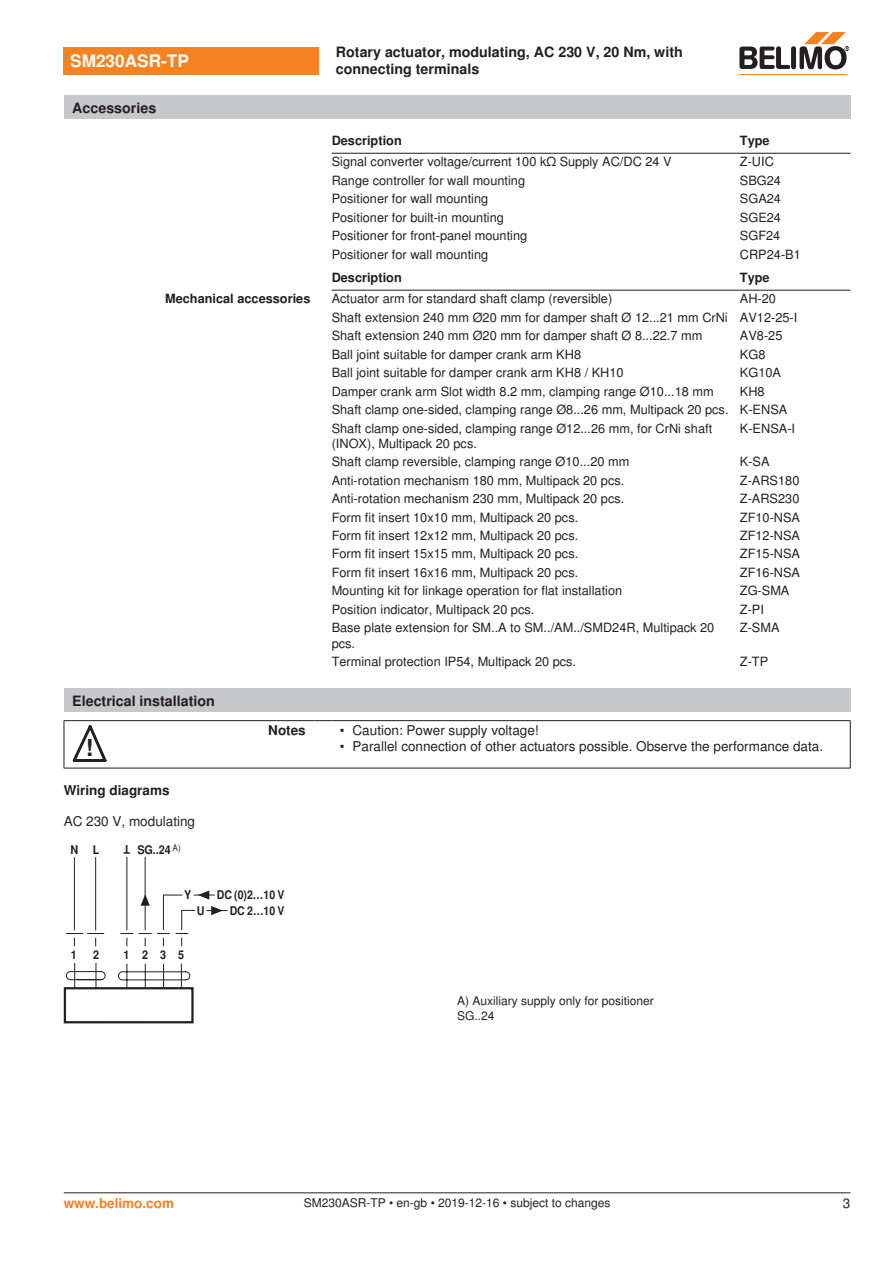
<style>
.page{position:relative;width:893px;height:1263px;background:#fff}
.page>*{position:absolute;margin:0;border:0;box-sizing:border-box;transform-origin:0 0}
.t1{font:700 23.55px "Nimbus Sans BEL";color:#231f20}
.t2{font:700 17.25px "Nimbus Sans BEL";color:#fff}
.t3{font:700 14.25px/17.1px "Nimbus Sans BEL";color:#231f20}
.Bulletpoints{font:13.5px "Nimbus Sans BEL";color:#231f20}
.Tabellenkopf_rechtsb{font:700 13.5px "Nimbus Sans BEL";color:#231f20}
.Anschluss_Schema_Bas{font:13.5px "Nimbus Sans BEL";color:#231f20}
.t4{font:700 13.5px "Nimbus Sans BEL";color:#f58220}
.Rechtsbündig_Footer{font:13.5px "Nimbus Sans BEL";color:#231f20}
.Tabellentext_1mm{font:12.75px/15.3px "Nimbus Sans BEL";color:#231f20}
.Tabellenkopf{font:700 12.75px "Nimbus Sans BEL";color:#231f20}
.Tabellenkopf_rechtsb-2{font:700 12.75px "Nimbus Sans BEL";color:#231f20}
.Footer_EU_center{font:12px "Nimbus Sans BEL";color:#231f20}
.Anschluss_Schema_Bas-2{font:12px/14.4px "Nimbus Sans BEL";color:#231f20}
.t5{font:700 12px "Nimbus Sans BEL";color:#231f20;scale:.9 1}
.t6{font:700 12px/15.5px "Nimbus Sans BEL";color:#231f20;text-align:right;scale:.88 1}
.t7{font:9px "Nimbus Sans BEL";color:#231f20;scale:.9 1}
</style>
<div class="page">
<hr style="left:332px;top:153px;width:408px;height:1px;background:#231f20">
<hr style="left:740px;top:153px;width:110px;height:1px;background:#231f20">
<hr style="left:332px;top:290px;width:408px;height:1px;background:#231f20">
<hr style="left:740px;top:290px;width:110px;height:1px;background:#231f20">
<div style="left:64px;top:689px;width:786px;height:23px;background:#c7c8ca"></div>
<hr style="left:64px;top:721px;width:1px;height:47px;background:#231f20">
<hr style="left:850px;top:721px;width:1px;height:47px;background:#231f20">
<hr style="left:64px;top:720px;width:51px;height:1px;background:#231f20">
<hr style="left:115px;top:720px;width:199px;height:1px;background:#231f20">
<svg style="left:314px;top:720px;width:17px;height:1px"></svg>
<hr style="left:331px;top:720px;width:519px;height:1px;background:#231f20">
<hr style="left:64px;top:768px;width:51px;height:1px;background:#231f20">
<hr style="left:115px;top:768px;width:199px;height:1px;background:#231f20">
<svg style="left:314px;top:768px;width:17px;height:1px"></svg>
<hr style="left:331px;top:768px;width:519px;height:1px;background:#231f20">
<svg style="left:73px;top:725px;width:34px;height:37px"></svg>
<hr style="left:74px;top:857px;width:1px;height:73px;background:#231f20">
<hr style="left:95px;top:857px;width:1px;height:73px;background:#231f20">
<svg style="left:66px;top:933px;width:38px;height:13px"></svg>
<div style="left:64px;top:987px;width:130px;height:36px;border:2px solid #231f20"></div>
<svg style="left:66px;top:963px;width:40px;height:25px"></svg>
<svg style="left:141px;top:894px;width:9px;height:12px"></svg>
<hr style="left:127px;top:857px;width:1px;height:73px;background:#231f20">
<hr style="left:145px;top:857px;width:1px;height:73px;background:#231f20">
<svg style="left:121px;top:933px;width:12px;height:13px"></svg>
<svg style="left:139px;top:933px;width:31px;height:13px"></svg>
<svg style="left:118px;top:963px;width:73px;height:25px"></svg>
<hr style="left:163px;top:895px;width:1px;height:35px;background:#231f20">
<svg style="left:164px;top:895px;width:18px;height:1px"></svg>
<svg style="left:176px;top:910px;width:19px;height:36px"></svg>
<svg style="left:194px;top:890px;width:21px;height:10px"></svg>
<svg style="left:206px;top:906px;width:22px;height:9px"></svg>
<div style="left:64px;top:47px;width:255px;height:27px;background:#f58220"></div>
<hr style="left:739px;top:74px;width:107px;height:1px;background:#f58220">
<svg style="left:739px;top:32px;width:110px;height:38px"></svg>
<div style="left:64px;top:96px;width:786px;height:23px;background:#c7c8ca"></div>
<hr style="left:64px;top:1192px;width:786px;height:1px;background:#231f20">
<p class="t2" style="left:70px;top:51px;width:120px">SM230ASR-TP</p>
<p class="t3" style="left:336px;top:44px;width:348px">Rotary actuator, modulating, AC 230 V, 20 Nm, with connecting terminals</p>
<p class="t3" style="left:72px;top:100px;width:85px">Accessories</p>
<p class="Tabellenkopf" style="left:332px;top:133px;width:72px">Description</p>
<p class="Tabellenkopf" style="left:740px;top:133px;width:31px">Type</p>
<p class="Tabellentext_1mm" style="left:332px;top:154px;width:341px">Signal converter voltage/current 100 kΩ Supply AC/DC 24 V</p>
<p class="Tabellentext_1mm" style="left:740px;top:154px;width:35px">Z-UIC</p>
<p class="Tabellentext_1mm" style="left:332px;top:173px;width:195px">Range controller for wall mounting</p>
<p class="Tabellentext_1mm" style="left:740px;top:173px;width:43px">SBG24</p>
<p class="Tabellentext_1mm" style="left:332px;top:191px;width:158px">Positioner for wall mounting</p>
<p class="Tabellentext_1mm" style="left:740px;top:191px;width:43px">SGA24</p>
<p class="Tabellentext_1mm" style="left:332px;top:210px;width:174px">Positioner for built-in mounting</p>
<p class="Tabellentext_1mm" style="left:740px;top:210px;width:43px">SGE24</p>
<p class="Tabellentext_1mm" style="left:332px;top:228px;width:197px">Positioner for front-panel mounting</p>
<p class="Tabellentext_1mm" style="left:740px;top:228px;width:42px">SGF24</p>
<p class="Tabellentext_1mm" style="left:332px;top:247px;width:158px">Positioner for wall mounting</p>
<p class="Tabellentext_1mm" style="left:740px;top:247px;width:62px">CRP24-B1</p>
<p class="Tabellenkopf" style="left:332px;top:270px;width:72px">Description</p>
<p class="Tabellenkopf" style="left:740px;top:270px;width:31px">Type</p>
<p class="Tabellenkopf_rechtsb-2" style="left:165px;top:291px;width:147px">Mechanical accessories</p>
<p class="Tabellentext_1mm" style="left:332px;top:291px;width:282px">Actuator arm for standard shaft clamp (reversible)</p>
<p class="Tabellentext_1mm" style="left:740px;top:291px;width:38px">AH-20</p>
<p class="Tabellentext_1mm" style="left:332px;top:310px;width:398px">Shaft extension 240 mm Ø20 mm for damper shaft Ø 12...21 mm CrNi</p>
<p class="Tabellentext_1mm" style="left:740px;top:310px;width:59px">AV12-25-I</p>
<p class="Tabellentext_1mm" style="left:332px;top:328px;width:372px">Shaft extension 240 mm Ø20 mm for damper shaft Ø 8...22.7 mm</p>
<p class="Tabellentext_1mm" style="left:740px;top:328px;width:44px">AV8-25</p>
<p class="Tabellentext_1mm" style="left:332px;top:347px;width:251px">Ball joint suitable for damper crank arm KH8</p>
<p class="Tabellentext_1mm" style="left:740px;top:347px;width:27px">KG8</p>
<p class="Tabellentext_1mm" style="left:332px;top:365px;width:293px">Ball joint suitable for damper crank arm KH8 / KH10</p>
<p class="Tabellentext_1mm" style="left:740px;top:365px;width:43px">KG10A</p>
<p class="Tabellentext_1mm" style="left:332px;top:384px;width:383px">Damper crank arm Slot width 8.2 mm, clamping range Ø10...18 mm</p>
<p class="Tabellentext_1mm" style="left:740px;top:384px;width:26px">KH8</p>
<p class="Tabellentext_1mm" style="left:332px;top:402px;width:398px">Shaft clamp one-sided, clamping range Ø8...26 mm, Multipack 20 pcs.</p>
<p class="Tabellentext_1mm" style="left:740px;top:402px;width:49px">K-ENSA</p>
<p class="Tabellentext_1mm" style="left:332px;top:421px;width:382px">Shaft clamp one-sided, clamping range Ø12...26 mm, for CrNi shaft (INOX), Multipack 20 pcs.</p>
<p class="Tabellentext_1mm" style="left:740px;top:421px;width:57px">K-ENSA-I</p>
<p class="Tabellentext_1mm" style="left:332px;top:454px;width:299px">Shaft clamp reversible, clamping range Ø10...20 mm</p>
<p class="Tabellentext_1mm" style="left:740px;top:454px;width:31px">K-SA</p>
<p class="Tabellentext_1mm" style="left:332px;top:473px;width:294px">Anti-rotation mechanism 180 mm, Multipack 20 pcs.</p>
<p class="Tabellentext_1mm" style="left:740px;top:473px;width:61px">Z-ARS180</p>
<p class="Tabellentext_1mm" style="left:332px;top:491px;width:294px">Anti-rotation mechanism 230 mm, Multipack 20 pcs.</p>
<p class="Tabellentext_1mm" style="left:740px;top:491px;width:61px">Z-ARS230</p>
<p class="Tabellentext_1mm" style="left:332px;top:510px;width:248px">Form fit insert 10x10 mm, Multipack 20 pcs.</p>
<p class="Tabellentext_1mm" style="left:740px;top:510px;width:62px">ZF10-NSA</p>
<p class="Tabellentext_1mm" style="left:332px;top:528px;width:248px">Form fit insert 12x12 mm, Multipack 20 pcs.</p>
<p class="Tabellentext_1mm" style="left:740px;top:528px;width:62px">ZF12-NSA</p>
<p class="Tabellentext_1mm" style="left:332px;top:547px;width:248px">Form fit insert 15x15 mm, Multipack 20 pcs.</p>
<p class="Tabellentext_1mm" style="left:740px;top:547px;width:62px">ZF15-NSA</p>
<p class="Tabellentext_1mm" style="left:332px;top:565px;width:248px">Form fit insert 16x16 mm, Multipack 20 pcs.</p>
<p class="Tabellentext_1mm" style="left:740px;top:565px;width:62px">ZF16-NSA</p>
<p class="Tabellentext_1mm" style="left:332px;top:584px;width:292px">Mounting kit for linkage operation for flat installation</p>
<p class="Tabellentext_1mm" style="left:740px;top:584px;width:51px">ZG-SMA</p>
<p class="Tabellentext_1mm" style="left:332px;top:602px;width:204px">Position indicator, Multipack 20 pcs.</p>
<p class="Tabellentext_1mm" style="left:740px;top:602px;width:26px">Z-PI</p>
<p class="Tabellentext_1mm" style="left:332px;top:621px;width:384px">Base plate extension for SM..A to SM../AM../SMD24R, Multipack 20 pcs.</p>
<p class="Tabellentext_1mm" style="left:740px;top:621px;width:41px">Z-SMA</p>
<p class="Tabellentext_1mm" style="left:332px;top:654px;width:246px">Terminal protection IP54, Multipack 20 pcs.</p>
<p class="Tabellentext_1mm" style="left:740px;top:654px;width:30px">Z-TP</p>
<p class="t3" style="left:72px;top:692px;width:144px">Electrical installation</p>
<p class="t1" style="left:86px;top:733px;width:9px">!</p>
<p class="Tabellenkopf_rechtsb" style="left:268px;top:722px;width:39px">Notes</p>
<p class="Bulletpoints" style="left:340px;top:722px;width:200px">• Caution: Power supply voltage!</p>
<p class="Bulletpoints" style="left:340px;top:738px;width:485px">• Parallel connection of other actuators possible. Observe the performance data.</p>
<p class="Tabellenkopf_rechtsb" style="left:64px;top:782px;width:107px">Wiring diagrams</p>
<p class="Anschluss_Schema_Bas" style="left:64px;top:813px;width:133px">AC 230 V, modulating</p>
<p class="t5" style="left:70px;top:845px;width:34px">N L</p>
<p class="t5" style="left:71px;top:950px;width:8px">1</p>
<p class="t5" style="left:93px;top:950px;width:8px">2</p>
<p class="t7" style="left:173px;top:842px;width:11px">A)</p>
<p class="t5" style="left:130px;top:854px;width:9px;rotate:-180deg">T</p>
<p class="t5" style="left:137px;top:845px;width:39px">SG..24</p>
<p class="t5" style="left:184px;top:890px;width:10px">Y</p>
<p class="t5" style="left:197px;top:906px;width:10px">U</p>
<p class="t6" style="left:217px;top:888px;width:79px">DC (0)2…10 V<br>DC 2…10 V</p>
<p class="t5" style="left:124px;top:950px;width:69px">1235</p>
<p class="Anschluss_Schema_Bas-2" style="left:457px;top:994px;width:198px">A) Auxiliary supply only for positioner<br>SG..24</p>
<p class="t4" style="left:64px;top:1195px;width:112px">www.belimo.com</p>
<p class="Footer_EU_center" style="left:304px;top:1196px;width:308px">SM230ASR-TP • en-gb • 2019-12-16 • subject to changes</p>
<p class="Rechtsbündig_Footer" style="left:843px;top:1195px;width:9px">3</p>
</div>
